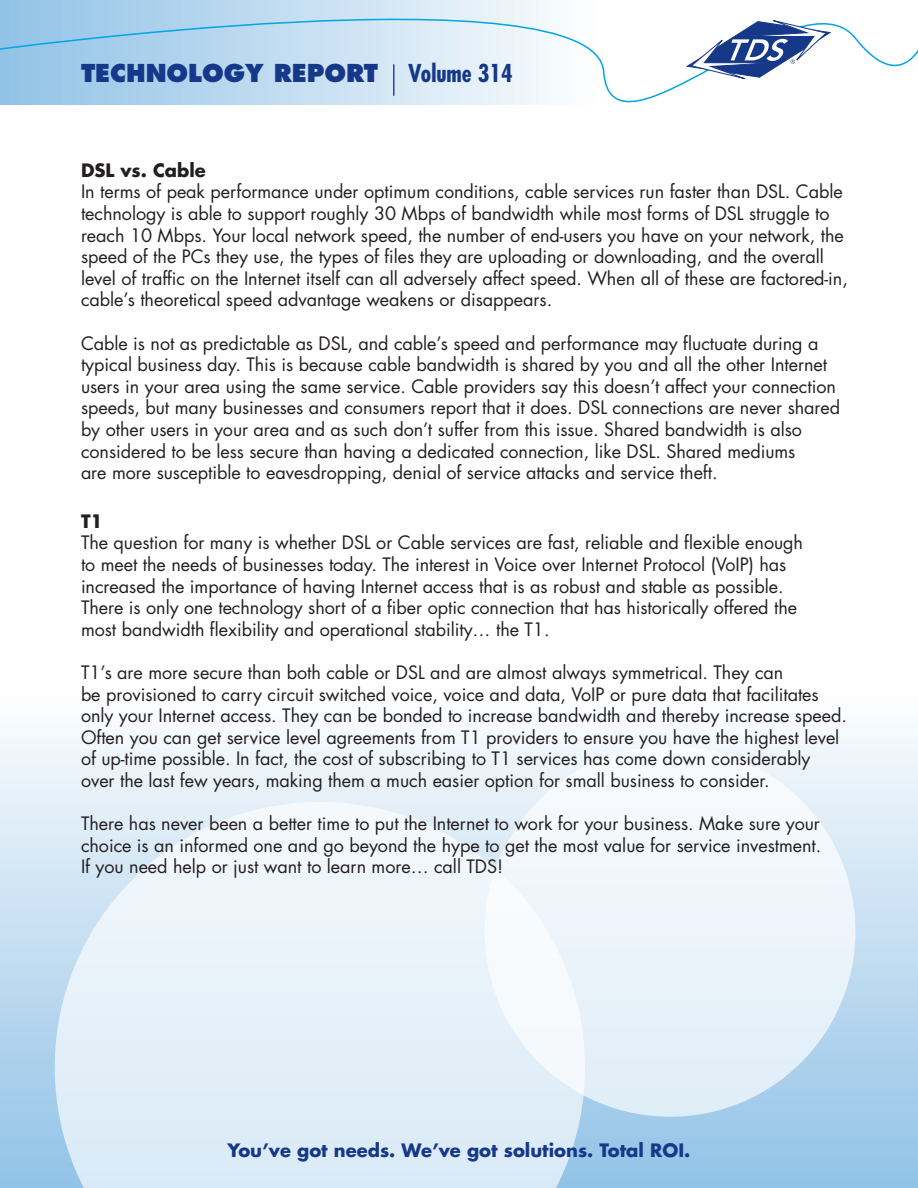
<style>
.page{position:relative;width:918px;height:1188px;background:#fff}
.page>*{position:absolute;margin:0;border:0;box-sizing:border-box;transform-origin:0 0}
.t1{font:800 24px "Futura";color:#153889}
.t2{font:18px/21.6px "Futura";letter-spacing:-.005em;color:#231f20}
.t3{font:700 18px "Futura";color:#153889}
.t4{font:700 18px "Futura";letter-spacing:-.005em;color:#231f20}
.s1{font-weight:700;font-stretch:condensed}
</style>
<div class="page">
<div style="left:0;top:694px;width:918px;height:494px;background:linear-gradient(to bottom,#fcfdfe,#91c2e6)"></div>
<div style="left:485px;top:746px;width:370px;height:371px;background:#edf4fa;border-radius:50%"></div>
<svg style="left:55px;top:802px;width:530px;height:386px;fill:#e5f0f9"></svg>
<svg style="left:0;top:0;width:918px;height:105px"></svg>
<hr style="left:393px;top:64px;width:1px;height:32px;background:#153889">
<svg style="left:686px;top:19px;width:145px;height:61px"></svg>
<h1 class="t1" style="left:81px;top:58px;width:433px">TECHNOLOGY REPORT <span class="s1">Volume 314</span></h1>
<p class="t4" style="left:81px;top:158px;width:126px">DSL vs. Cable</p>
<p class="t2" style="left:81px;top:181px;width:768px">In terms of peak performance under optimum conditions, cable services run faster than DSL. Cable technology is able to support roughly 30 Mbps of bandwidth while most forms of DSL struggle to reach 10 Mbps. Your local network speed, the number of end-users you have on your network, the speed of the PCs they use, the types of files they are uploading or downloading, and the overall level of traffic on the Internet itself can all adversely affect speed. When all of these are factored-in, cable’s theoretical speed advantage weakens or disappears.</p>
<p class="t2" style="left:81px;top:332px;width:761px">Cable is not as predictable as DSL, and cable’s speed and performance may fluctuate during a typical business day. This is because cable bandwidth is shared by you and all the other Internet users in your area using the same service. Cable providers say this doesn’t affect your connection speeds, but many businesses and consumers report that it does. DSL connections are never shared by other users in your area and as such don’t suffer from this issue. Shared bandwidth is also considered to be less secure than having a dedicated connection, like DSL. Shared mediums<br>are more susceptible to eavesdropping, denial of service attacks and service theft.</p>
<p class="t4" style="left:81px;top:509px;width:23px">T1</p>
<p class="t2" style="left:81px;top:532px;width:724px">The question for many is whether DSL or Cable services are fast, reliable and flexible enough to meet the needs of businesses today. The interest in Voice over Internet Protocol (VoIP) has increased the importance of having Internet access that is as robust and stable as possible.<br>There is only one technology short of a fiber optic connection that has historically offered the most bandwidth flexibility and operational stability… the T1.</p>
<p class="t2" style="left:81px;top:662px;width:767px">T1’s are more secure than both cable or DSL and are almost always symmetrical. They can<br>be provisioned to carry circuit switched voice, voice and data, VoIP or pure data that facilitates only your Internet access. They can be bonded to increase bandwidth and thereby increase speed.<br>Often you can get service level agreements from T1 providers to ensure you have the highest level of up-time possible. In fact, the cost of subscribing to T1 services has come down considerably over the last few years, making them a much easier option for small business to consider.</p>
<p class="t2" style="left:81px;top:813px;width:742px;text-align:justify">There has never been a better time to put the Internet to work for your business. Make sure your choice is an informed one and go beyond the hype to get the most value for service investment.<br>If you need help or just want to learn more… call TDS!</p>
<p class="t3" style="left:228px;top:1139px;width:464px">You’ve got needs. We’ve got solutions. Total ROI.</p>
</div>
